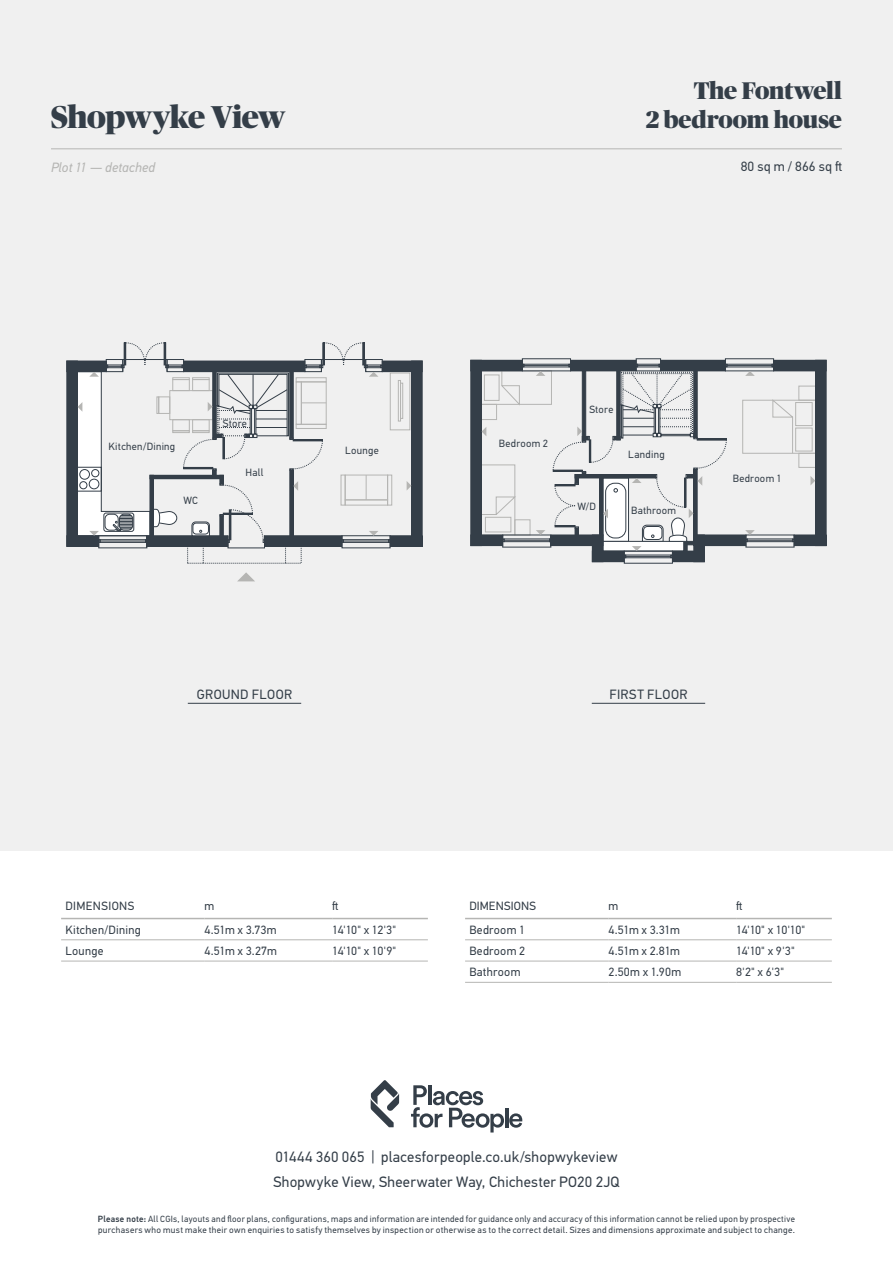
<style>
.page{position:relative;width:893px;height:1263px;background:#fff}
.page>*{position:absolute;margin:0;border:0;box-sizing:border-box;transform-origin:0 0}
.t1{font:900 31.5px "Publico Banner";letter-spacing:-.01em;color:#343e48}
.t2{font:900 24px "Publico Banner";letter-spacing:-.01em;color:#343e48}
.t3{font:15px "PF Din Text Std";letter-spacing:.015em;color:#343e48}
.t4{font:13.5px "PF Din Text Std";letter-spacing:.025em;color:#343e48}
.t5{font:italic 13.5px "PF Din Text Std";letter-spacing:.01em;color:#b5b5b3}
.t6{font:12px "PF Din Text Std";letter-spacing:.02em;color:#343e48}
.t7{font:10.5px "PF Din Text Std";letter-spacing:.03em;color:#343e48}
.t8{font:9px/10.8px "PF Din Text Std";letter-spacing:.035em;color:#343e48}
.s1{font-weight:500}
</style>
<div class="page">
<div style="left:0;top:0;width:893px;height:850px;background:#f0f0f0"></div>
<hr style="left:188px;top:703px;width:113px;height:1px;background:#343e48">
<hr style="left:592px;top:703px;width:113px;height:1px;background:#343e48">
<hr style="left:61px;top:939px;width:144px;height:1px;background:#b5b5b3">
<hr style="left:61px;top:961px;width:144px;height:1px;background:#b5b5b3">
<hr style="left:205px;top:939px;width:127px;height:1px;background:#b5b5b3">
<hr style="left:205px;top:961px;width:127px;height:1px;background:#b5b5b3">
<hr style="left:332px;top:939px;width:96px;height:1px;background:#b5b5b3">
<hr style="left:332px;top:961px;width:96px;height:1px;background:#b5b5b3">
<hr style="left:61px;top:918px;width:144px;height:1px;background:#b5b5b3">
<hr style="left:205px;top:918px;width:127px;height:1px;background:#b5b5b3">
<hr style="left:332px;top:918px;width:96px;height:1px;background:#b5b5b3">
<hr style="left:465px;top:939px;width:144px;height:1px;background:#b5b5b3">
<hr style="left:465px;top:982px;width:144px;height:1px;background:#b5b5b3">
<hr style="left:609px;top:939px;width:127px;height:1px;background:#b5b5b3">
<hr style="left:609px;top:982px;width:127px;height:1px;background:#b5b5b3">
<hr style="left:736px;top:939px;width:96px;height:1px;background:#b5b5b3">
<hr style="left:736px;top:982px;width:96px;height:1px;background:#b5b5b3">
<hr style="left:465px;top:961px;width:144px;height:1px;background:#b5b5b3">
<hr style="left:609px;top:961px;width:127px;height:1px;background:#b5b5b3">
<hr style="left:736px;top:961px;width:96px;height:1px;background:#b5b5b3">
<hr style="left:465px;top:918px;width:144px;height:1px;background:#b5b5b3">
<hr style="left:609px;top:918px;width:127px;height:1px;background:#b5b5b3">
<hr style="left:736px;top:918px;width:96px;height:1px;background:#b5b5b3">
<hr style="left:51px;top:148px;width:791px;height:1px;background:#b5b5b3">
<svg style="left:411px;top:1085px;width:111px;height:47px"></svg>
<svg style="left:371px;top:1080px;width:28px;height:47px"></svg>
<div style="left:67px;top:361px;width:10px;height:185px;background:#343e48"></div>
<div style="left:412px;top:361px;width:10px;height:185px;background:#343e48"></div>
<div style="left:411px;top:361px;width:11px;height:185px;border:1px solid #343e48"></div>
<div style="left:382px;top:361px;width:40px;height:11px;background:#343e48"></div>
<div style="left:285px;top:546px;width:16px;height:17px;border:1px dashed #343e48"></div>
<div style="left:147px;top:536px;width:81px;height:10px;background:#343e48"></div>
<div style="left:67px;top:536px;width:32px;height:10px;background:#343e48"></div>
<div style="left:390px;top:536px;width:32px;height:10px;background:#343e48"></div>
<div style="left:390px;top:535px;width:32px;height:11px;border:1px solid #343e48"></div>
<div style="left:264px;top:536px;width:78px;height:10px;background:#343e48"></div>
<div style="left:343px;top:539px;width:46px;height:4px;border:1px solid #343e48"></div>
<hr style="left:343px;top:541px;width:46px;height:1px;background:#343e48">
<div style="left:342px;top:535px;width:48px;height:13px;border:1px solid #343e48"></div>
<div style="left:390px;top:373px;width:20px;height:57px;border:1px solid #b5b5b3"></div>
<div style="left:398px;top:380px;width:3px;height:41px;border:1px solid #b5b5b3"></div>
<div style="left:400px;top:383px;width:3px;height:36px;border:1px solid #b5b5b3"></div>
<div style="left:387px;top:475px;width:5px;height:30px;border:1px solid #b5b5b3"></div>
<div style="left:345px;top:500px;width:43px;height:5px;border:1px solid #b5b5b3"></div>
<div style="left:345px;top:475px;width:43px;height:25px;border:1px solid #b5b5b3"></div>
<svg style="left:203px;top:563px;width:83px;height:1px"></svg>
<div style="left:481px;top:371px;width:71px;height:33px;border:1px solid #b5b5b3"></div>
<div style="left:484px;top:375px;width:15px;height:26px;border:1px solid #b5b5b3"></div>
<div style="left:481px;top:404px;width:16px;height:16px;border:1px solid #b5b5b3"></div>
<div style="left:481px;top:465px;width:34px;height:70px;border:1px solid #b5b5b3"></div>
<div style="left:485px;top:517px;width:26px;height:15px;border:1px solid #b5b5b3"></div>
<svg style="left:482px;top:497px;width:34px;height:18px"></svg>
<div style="left:515px;top:520px;width:15px;height:15px;border:1px solid #b5b5b3"></div>
<div style="left:742px;top:400px;width:74px;height:53px;border:1px solid #b5b5b3"></div>
<div style="left:795px;top:402px;width:17px;height:24px;border:1px solid #b5b5b3"></div>
<div style="left:795px;top:428px;width:17px;height:23px;border:1px solid #b5b5b3"></div>
<svg style="left:772px;top:399px;width:21px;height:55px"></svg>
<div style="left:799px;top:386px;width:17px;height:14px;border:1px solid #b5b5b3"></div>
<div style="left:799px;top:453px;width:17px;height:15px;border:1px solid #b5b5b3"></div>
<div style="left:471px;top:360px;width:51px;height:11px;background:#343e48"></div>
<div style="left:471px;top:360px;width:10px;height:186px;background:#343e48"></div>
<div style="left:471px;top:360px;width:11px;height:186px;border:1px solid #343e48"></div>
<div style="left:816px;top:360px;width:10px;height:186px;background:#343e48"></div>
<div style="left:815px;top:360px;width:11px;height:186px;border:1px solid #343e48"></div>
<div style="left:774px;top:360px;width:52px;height:11px;background:#343e48"></div>
<div style="left:570px;top:360px;width:66px;height:11px;background:#343e48"></div>
<div style="left:661px;top:360px;width:64px;height:11px;background:#343e48"></div>
<div style="left:672px;top:551px;width:32px;height:11px;background:#343e48"></div>
<div style="left:592px;top:551px;width:32px;height:11px;background:#343e48"></div>
<div style="left:471px;top:535px;width:32px;height:11px;background:#343e48"></div>
<div style="left:504px;top:539px;width:46px;height:3px;border:1px solid #343e48"></div>
<hr style="left:504px;top:540px;width:45px;height:1px;background:#343e48">
<div style="left:794px;top:535px;width:32px;height:11px;background:#343e48"></div>
<div style="left:694px;top:535px;width:52px;height:11px;background:#343e48"></div>
<div style="left:747px;top:539px;width:46px;height:3px;border:1px solid #343e48"></div>
<hr style="left:747px;top:540px;width:46px;height:1px;background:#343e48">
<div style="left:727px;top:364px;width:45px;height:3px;border:1px solid #343e48"></div>
<hr style="left:727px;top:365px;width:45px;height:1px;background:#343e48">
<div style="left:524px;top:364px;width:45px;height:3px;border:1px solid #343e48"></div>
<hr style="left:524px;top:365px;width:45px;height:1px;background:#343e48">
<svg style="left:501px;top:371px;width:23px;height:34px"></svg>
<div style="left:522px;top:359px;width:49px;height:12px;border:1px solid #343e48"></div>
<div style="left:636px;top:359px;width:25px;height:12px;border:1px solid #343e48"></div>
<svg style="left:238px;top:572px;width:17px;height:9px"></svg>
<svg style="left:745px;top:530px;width:10px;height:12px"></svg>
<svg style="left:745px;top:371px;width:10px;height:5px"></svg>
<svg style="left:407px;top:481px;width:4px;height:9px"></svg>
<svg style="left:810px;top:476px;width:5px;height:9px"></svg>
<svg style="left:77px;top:342px;width:305px;height:201px"></svg>
<svg style="left:482px;top:427px;width:4px;height:9px"></svg>
<svg style="left:536px;top:364px;width:191px;height:194px"></svg>
<h2 class="t2" style="left:694px;top:73px;width:150px">The Fontwell</h2>
<h1 class="t1" style="left:51px;top:94px;width:236px">Shopwyke View</h1>
<h2 class="t2" style="left:646px;top:102px;width:197px">2 bedroom house</h2>
<h3 class="t5" style="left:51px;top:159px;width:106px">Plot 11 — detached</h3>
<h3 class="t4" style="left:741px;top:159px;width:103px">80 sq m / 866 sq ft</h3>
<p class="t7" style="left:108px;top:440px;width:68px">Kitchen/Dining</p>
<p class="t7" style="left:183px;top:494px;width:16px">WC</p>
<p class="t7" style="left:223px;top:417px;width:26px">Store</p>
<p class="t7" style="left:246px;top:466px;width:19px">Hall</p>
<p class="t7" style="left:345px;top:445px;width:35px">Lounge</p>
<p class="t7" style="left:499px;top:437px;width:51px">Bedroom 2</p>
<p class="t7" style="left:589px;top:403px;width:26px">Store</p>
<p class="t7" style="left:628px;top:448px;width:38px">Landing</p>
<p class="t7" style="left:577px;top:500px;width:20px">W/D</p>
<p class="t7" style="left:631px;top:505px;width:47px">Bathroom</p>
<p class="t7" style="left:733px;top:472px;width:51px">Bedroom 1</p>
<h3 class="t4" style="left:197px;top:686px;width:97px">GROUND FLOOR</h3>
<h3 class="t4" style="left:609px;top:686px;width:80px">FIRST FLOOR</h3>
<h3 class="t6" style="left:65px;top:899px;width:70px">DIMENSIONS</h3>
<h3 class="t6" style="left:205px;top:899px;width:11px">m</h3>
<h3 class="t6" style="left:332px;top:899px;width:8px">ft</h3>
<h3 class="t6" style="left:65px;top:922px;width:77px">Kitchen/Dining</h3>
<h3 class="t6" style="left:205px;top:923px;width:74px">4.51m x 3.73m</h3>
<h3 class="t6" style="left:332px;top:923px;width:65px">14'10" x 12'3"</h3>
<h3 class="t6" style="left:65px;top:944px;width:40px">Lounge</h3>
<h3 class="t6" style="left:205px;top:944px;width:74px">4.51m x 3.27m</h3>
<h3 class="t6" style="left:332px;top:944px;width:66px">14'10" x 10'9"</h3>
<h3 class="t6" style="left:469px;top:899px;width:68px">DIMENSIONS</h3>
<h3 class="t6" style="left:609px;top:899px;width:11px">m</h3>
<h3 class="t6" style="left:736px;top:899px;width:8px">ft</h3>
<h3 class="t6" style="left:469px;top:922px;width:57px">Bedroom 1</h3>
<h3 class="t6" style="left:609px;top:923px;width:73px">4.51m x 3.31m</h3>
<h3 class="t6" style="left:736px;top:923px;width:71px">14'10" x 10'10"</h3>
<h3 class="t6" style="left:469px;top:944px;width:57px">Bedroom 2</h3>
<h3 class="t6" style="left:609px;top:944px;width:73px">4.51m x 2.81m</h3>
<h3 class="t6" style="left:736px;top:944px;width:60px">14'10" x 9'3"</h3>
<h3 class="t6" style="left:469px;top:965px;width:53px">Bathroom</h3>
<h3 class="t6" style="left:609px;top:965px;width:74px">2.50m x 1.90m</h3>
<h3 class="t6" style="left:736px;top:965px;width:49px">8'2" x 6'3"</h3>
<h3 class="t3" style="left:275px;top:1148px;width:344px">01444 360 065 | placesforpeople.co.uk/shopwykeview</h3>
<h3 class="t3" style="left:273px;top:1173px;width:348px">Shopwyke View, Sheerwater Way, Chichester PO20 2JQ</h3>
<p class="t8" style="left:98px;top:1213px;width:699px"><span class="s1">Please note:</span> All CGIs, layouts and floor plans, configurations, maps and information are intended for guidance only and accuracy of this information cannot be relied upon by prospective purchasers who must make their own enquiries to satisfy themselves by inspection or otherwise as to the correct detail. Sizes and dimensions approximate and subject to change.</p>
</div>
